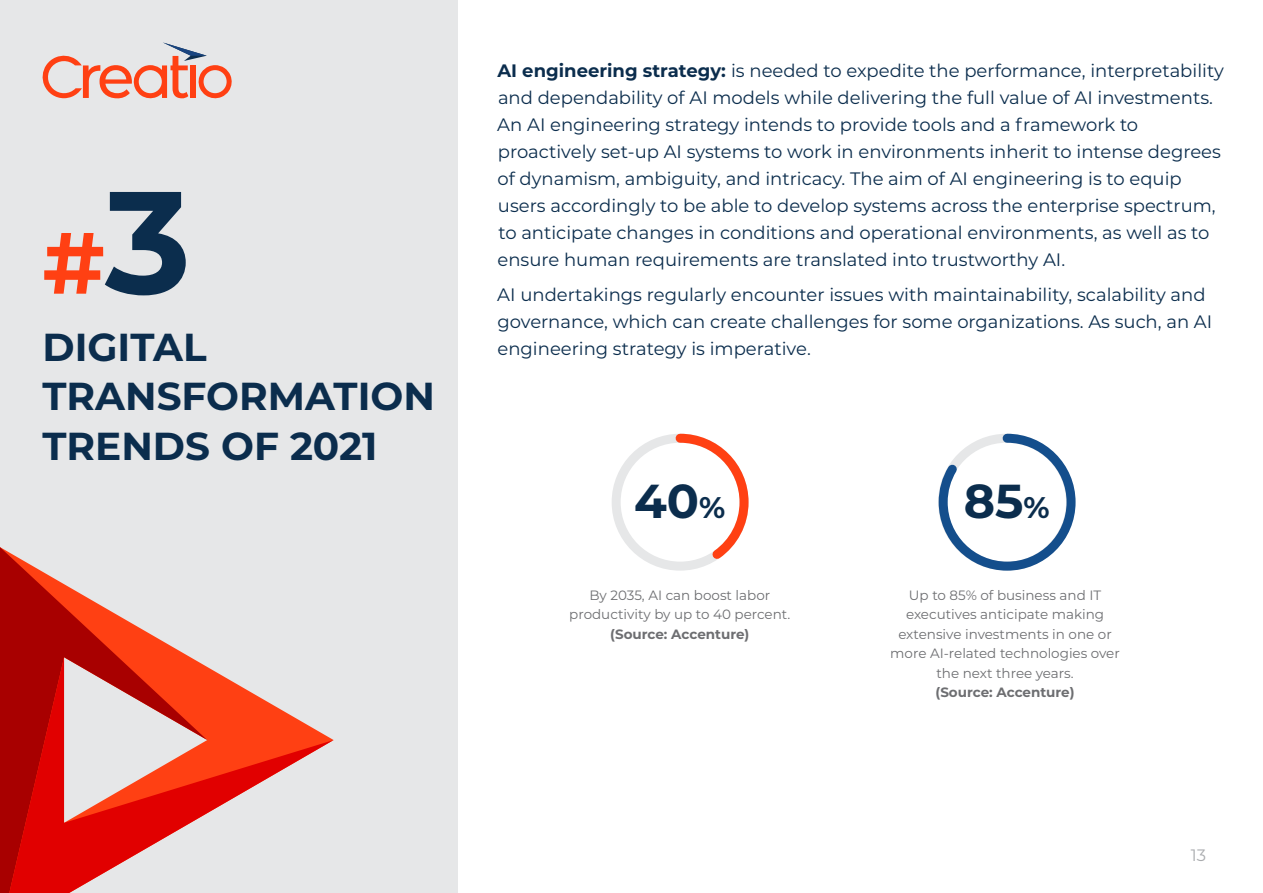
<style>
.page{position:relative;width:1263px;height:893px;background:#fff}
.page>*{position:absolute;margin:0;border:0;box-sizing:border-box;transform-origin:0 0}
.t1{font:700 86.7px "Montserrat";color:#ff4013}
.t2{font:700 47.55px "Montserrat";color:#0b2d4d}
.t3{font:700 39px/49.5px "Montserrat";color:#0b2d4d}
.t4{font:18px/27px "Montserrat";color:#0b2d4d}
.t5{font:16.5px "Montserrat";color:#a9abae}
.t6{font:13.5px/19.5px "Montserrat";color:#6d6e71;text-align:center}
.t7{font:700 13.5px "Montserrat";color:#6d6e71}
.s1{font-size:145.35px;color:#0b2d4d}
.s2{font-weight:700}
.s3{font-size:29.85px}
</style>
<div class="page">
<div style="left:0;top:0;width:457px;height:893px;background:#e6e7e8"></div>
<svg style="left:43px;top:43px;width:189px;height:55px"></svg>
<div style="left:612px;top:434px;width:136px;height:137px;border:9px solid #e6e7e8;border-radius:50%"></div>
<svg style="left:0;top:547px;width:190px;height:110px"></svg>
<svg style="left:0;top:657px;width:334px;height:236px"></svg>
<svg style="left:671px;top:433px;width:78px;height:134px"></svg>
<svg style="left:938px;top:433px;width:138px;height:138px"></svg>
<h1 class="t1" style="left:43px;top:200px;width:150px">#<span class="s1">3</span></h1>
<h3 class="t3" style="left:43px;top:320px;width:394px">DIGITAL<br>TRANSFORMATION<br>TRENDS OF 2021</h3>
<p class="t4" style="left:497px;top:56px;width:728px"><span class="s2">AI engineering strategy:</span> is needed to expedite the performance, interpretability and dependability of AI models while delivering the full value of AI investments.<br>An AI engineering strategy intends to provide tools and a framework to proactively set-up AI systems to work in environments inherit to intense degrees of dynamism, ambiguity, and intricacy. The aim of AI engineering is to equip users accordingly to be able to develop systems across the enterprise spectrum, to anticipate changes in conditions and operational environments, as well as to ensure human requirements are translated into trustworthy AI.</p>
<p class="t4" style="left:497px;top:281px;width:716px">AI undertakings regularly encounter issues with maintainability, scalability and governance, which can create challenges for some organizations. As such, an AI engineering strategy is imperative.</p>
<h2 class="t2" style="left:634px;top:467px;width:93px">40<span class="s3">%</span></h2>
<h2 class="t2" style="left:964px;top:467px;width:87px">85<span class="s3">%</span></h2>
<p class="t6" style="left:569px;top:585px;width:223px">By 2035, AI can boost labor productivity by up to 40 percent.</p>
<p class="t7" style="left:610px;top:624px;width:141px">(Source: Accenture)</p>
<p class="t6" style="left:890px;top:585px;width:231px">Up to 85% of business and IT executives anticipate making extensive investments in one or more AI-related technologies over the next three years.</p>
<p class="t7" style="left:935px;top:683px;width:141px">(Source: Accenture)</p>
<p class="t5" style="left:1191px;top:844px;width:17px">13</p>
</div>
